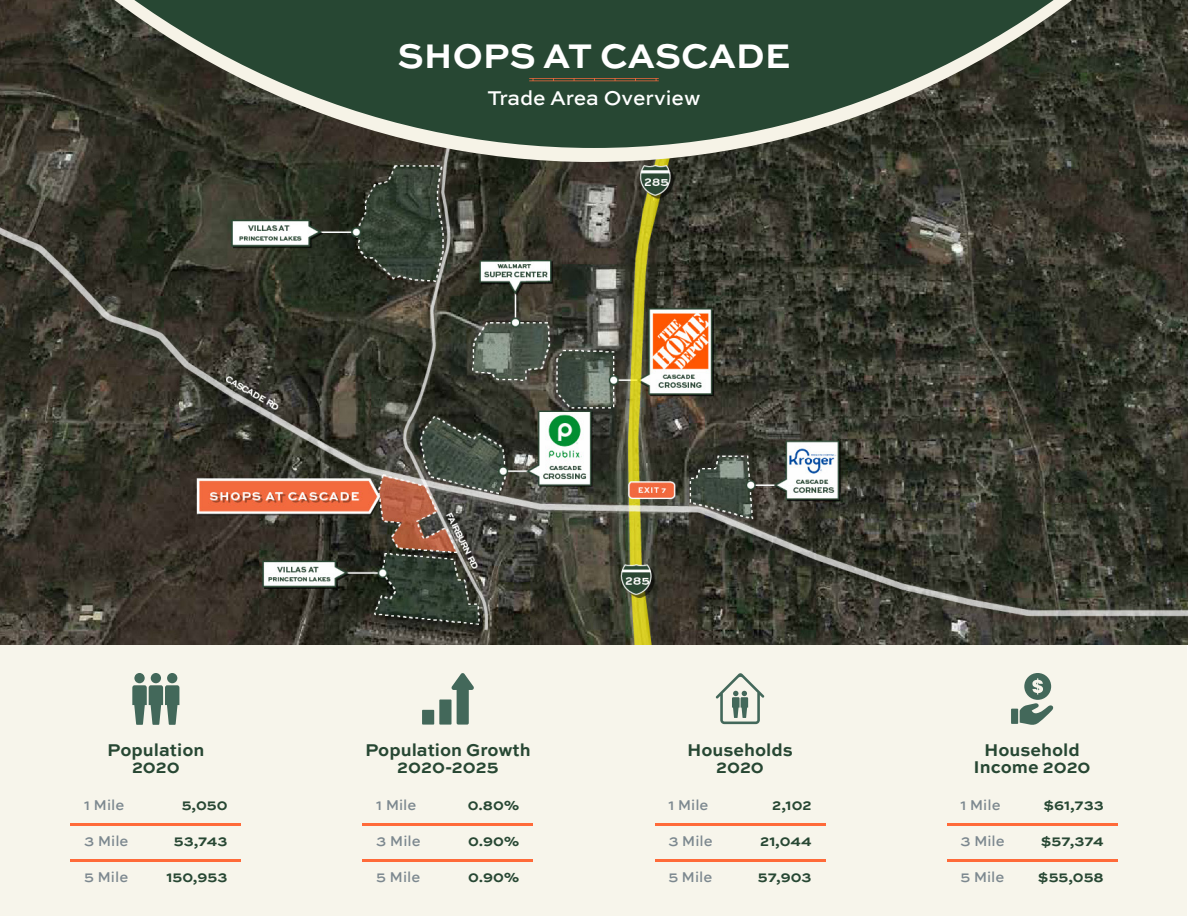
<style>
.page{position:relative;width:1188px;height:918px;background:#fff}
.page>*{position:absolute;margin:0;border:0;box-sizing:border-box;transform-origin:0 0}
.t1{font:700 36px "Sweet Sans";color:#fff}
.t2{font:500 21px "Sweet Sans";color:#fff}
.t3{font:700 18px/16.5px "Sweet Sans";color:#274733;text-align:center}
.t4{font:700 15px "Sweet Sans";color:#274733}
.t5{font:500 15px "Sweet Sans";color:#7c888f}
</style>
<div class="page">
<img style="left:1px;top:148px;width:1187px;height:497px">
<svg style="left:0;top:148px;width:1187px;height:14px;background:#57564b"></svg>
<div style="left:1px;top:645px;width:1186px;height:270px;background:#f6f3e7"></div>
<div style="left:439px;top:700px;width:13px;height:25px;background:#43685a"></div>
<div style="left:422px;top:710px;width:12px;height:15px;background:#43685a"></div>
<svg style="left:451px;top:673px;width:23px;height:52px"></svg>
<hr style="left:363px;top:823px;width:170px;height:3px;background:#ff6a39">
<hr style="left:363px;top:859px;width:170px;height:3px;background:#ff6a39">
<svg style="left:716px;top:673px;width:48px;height:51px"></svg>
<hr style="left:655px;top:823px;width:170px;height:3px;background:#ff6a39">
<hr style="left:655px;top:859px;width:170px;height:3px;background:#ff6a39">
<div style="left:1011px;top:709px;width:7px;height:15px;background:#43685a"></div>
<svg style="left:1020px;top:673px;width:34px;height:52px"></svg>
<hr style="left:947px;top:823px;width:170px;height:3px;background:#ff6a39">
<hr style="left:947px;top:859px;width:170px;height:3px;background:#ff6a39">
<hr style="left:71px;top:823px;width:170px;height:3px;background:#ff6a39">
<hr style="left:71px;top:859px;width:170px;height:3px;background:#ff6a39">
<div style="left:167px;top:673px;width:10px;height:10px;background:#43685a;border-radius:50%"></div>
<div style="left:151px;top:673px;width:10px;height:10px;background:#43685a;border-radius:50%"></div>
<div style="left:134px;top:673px;width:11px;height:10px;background:#43685a;border-radius:50%"></div>
<svg style="left:132px;top:685px;width:47px;height:40px"></svg>
<svg style="left:0;top:0;width:1188px;height:148px;background:#39493a"></svg>
<svg style="left:529px;top:78px;width:130px;height:3px"></svg>
<h1 class="t1" style="left:398px;top:35px;width:394px">SHOPS AT CASCADE</h1>
<p class="t2" style="left:488px;top:86px;width:214px">Trade Area Overview</p>
<p class="t3" style="left:107px;top:743px;width:99px">Population<br>2020</p>
<p class="t5" style="left:84px;top:797px;width:42px">1 Mile</p>
<p class="t4" style="left:182px;top:797px;width:47px">5,050</p>
<p class="t5" style="left:84px;top:832px;width:46px">3 Mile</p>
<p class="t4" style="left:174px;top:832px;width:55px">53,743</p>
<p class="t5" style="left:84px;top:868px;width:46px">5 Mile</p>
<p class="t4" style="left:166px;top:868px;width:63px">150,953</p>
<p class="t3" style="left:365px;top:742px;width:167px">Population Growth<br>2020-2025</p>
<p class="t5" style="left:376px;top:797px;width:42px">1 Mile</p>
<p class="t4" style="left:468px;top:796px;width:53px">0.80%</p>
<p class="t5" style="left:376px;top:832px;width:46px">3 Mile</p>
<p class="t4" style="left:468px;top:832px;width:53px">0.90%</p>
<p class="t5" style="left:376px;top:868px;width:46px">5 Mile</p>
<p class="t4" style="left:468px;top:868px;width:53px">0.90%</p>
<p class="t3" style="left:687px;top:742px;width:107px">Households<br>2020</p>
<p class="t5" style="left:668px;top:796px;width:42px">1 Mile</p>
<p class="t4" style="left:772px;top:796px;width:41px">2,102</p>
<p class="t5" style="left:668px;top:832px;width:46px">3 Mile</p>
<p class="t4" style="left:760px;top:832px;width:53px">21,044</p>
<p class="t5" style="left:668px;top:868px;width:46px">5 Mile</p>
<p class="t4" style="left:758px;top:868px;width:55px">57,903</p>
<p class="t3" style="left:974px;top:743px;width:118px">Household<br>Income 2020</p>
<p class="t5" style="left:960px;top:797px;width:42px">1 Mile</p>
<p class="t4" style="left:1043px;top:797px;width:62px">$61,733</p>
<p class="t5" style="left:960px;top:832px;width:46px">3 Mile</p>
<p class="t4" style="left:1041px;top:832px;width:64px">$57,374</p>
<p class="t5" style="left:960px;top:868px;width:46px">5 Mile</p>
<p class="t4" style="left:1038px;top:868px;width:67px">$55,058</p>
</div>
